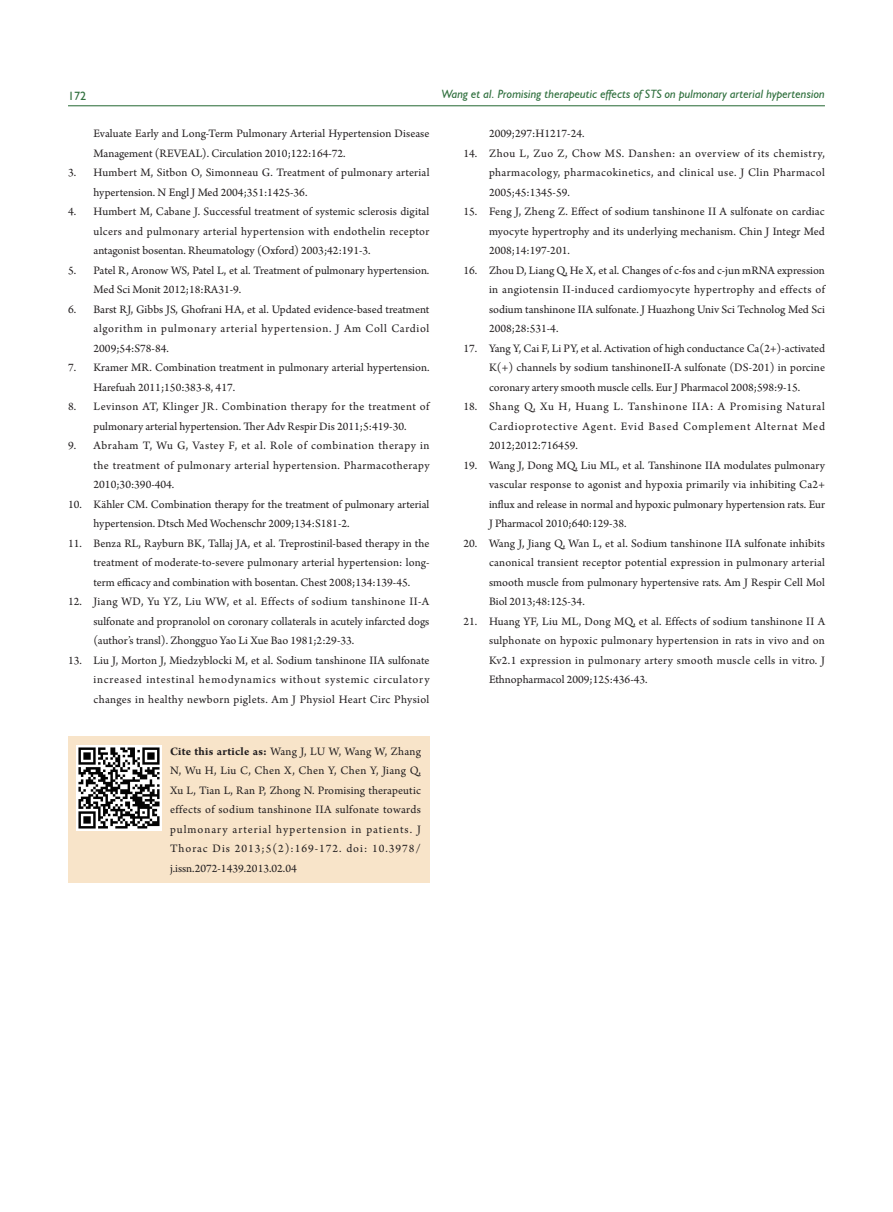
<style>
.page{position:relative;width:893px;height:1212px;background:#fff}
.page>*{position:absolute;margin:0;border:0;box-sizing:border-box;transform-origin:0 0}
.t1{font:12px/19.5px "Arno Pro";color:#231f20;text-align:justify}
.t2{font:12px/19.5px "Arno Pro";letter-spacing:.025em;color:#231f20;text-align:center}
.t3{font:italic 12px "Humanist 521 BT";color:#30703e}
.t4{font:12px "Humanist 521 BT";color:#30703e}
.s1{font-weight:700}
</style>
<div class="page">
<hr style="left:68px;top:105px;width:757px;height:1px;background:#30703e">
<div style="left:68px;top:737px;width:361px;height:146px;background:#f8e4c9"></div>
<img style="left:77px;top:745px;width:85px;height:85px">
<p class="t4" style="left:68px;top:88px;width:20px">172</p>
<p class="t3" style="left:441px;top:86px;width:385px">Wang et al. Promising therapeutic effects of STS on pulmonary arterial hypertension</p>
<p class="t1" style="left:94px;top:125px;width:337px">Evaluate Early and Long-Term Pulmonary Arterial Hypertension Disease<br>Management (REVEAL). Circulation 2010;122:164-72.</p>
<p class="t1" style="left:94px;top:164px;width:337px;text-indent:-26px">3. Humbert M, Sitbon O, Simonneau G. Treatment of pulmonary arterial hypertension. N Engl J Med 2004;351:1425-36.</p>
<p class="t1" style="left:94px;top:203px;width:337px;text-indent:-26px">4. Humbert M, Cabane J. Successful treatment of systemic sclerosis digital ulcers and pulmonary arterial hypertension with endothelin receptor antagonist bosentan. Rheumatology (Oxford) 2003;42:191-3.</p>
<p class="t1" style="left:94px;top:261px;width:337px;text-indent:-26px">5. Patel R, Aronow WS, Patel L, et al. Treatment of pulmonary hypertension.<br>Med Sci Monit 2012;18:RA31-9.</p>
<p class="t1" style="left:94px;top:300px;width:337px;text-indent:-26px">6. Barst RJ, Gibbs JS, Ghofrani HA, et al. Updated evidence-based treatment algorithm in pulmonary arterial hypertension. J Am Coll Cardiol 2009;54:S78-84.</p>
<p class="t1" style="left:94px;top:359px;width:337px;text-indent:-26px">7. Kramer MR. Combination treatment in pulmonary arterial hypertension.<br>Harefuah 2011;150:383-8, 417.</p>
<p class="t2" style="left:68px;top:398px;width:363px">8. Levinson AT, Klinger JR. Combination therapy for the treatment of pulmonary arterial hypertension. Ther Adv Respir Dis 2011;5:419-30.</p>
<p class="t1" style="left:94px;top:437px;width:337px;text-indent:-26px">9. Abraham T, Wu G, Vastey F, et al. Role of combination therapy in the treatment of pulmonary arterial hypertension. Pharmacotherapy 2010;30:390-404.</p>
<p class="t1" style="left:94px;top:495px;width:337px;text-indent:-26px">10. Kähler CM. Combination therapy for the treatment of pulmonary arterial hypertension. Dtsch Med Wochenschr 2009;134:S181-2.</p>
<p class="t1" style="left:94px;top:534px;width:338px;text-indent:-26px">11. Benza RL, Rayburn BK, Tallaj JA, et al. Treprostinil-based therapy in the treatment of moderate-to-severe pulmonary arterial hypertension: long&shy;term efficacy and combination with bosentan. Chest 2008;134:139-45.</p>
<p class="t1" style="left:94px;top:593px;width:337px;text-indent:-26px">12. Jiang WD, Yu YZ, Liu WW, et al. Effects of sodium tanshinone II-A sulfonate and propranolol on coronary collaterals in acutely infarcted dogs (author’s transl). Zhongguo Yao Li Xue Bao 1981;2:29-33.</p>
<p class="t1" style="left:94px;top:651px;width:337px;text-indent:-26px">13. Liu J, Morton J, Miedzyblocki M, et al. Sodium tanshinone IIA sulfonate increased intestinal hemodynamics without systemic circulatory changes in healthy newborn piglets. Am J Physiol Heart Circ Physiol</p>
<p class="t1" style="left:170px;top:742px;width:252px"><span class="s1">Cite this article as:</span> Wang J, LU W, Wang W, Zhang N, Wu H, Liu C, Chen X, Chen Y, Chen Y, Jiang Q, Xu L, Tian L, Ran P, Zhong N. Promising therapeutic effects of sodium tanshinone IIA sulfonate towards pulmonary arterial hypertension in patients. J Thorac Dis 2013;5(2):169-172. doi: 10.3978/ j.issn.2072-1439.2013.02.04</p>
<p class="t1" style="left:489px;top:125px;width:97px">2009;297:H1217-24.</p>
<p class="t1" style="left:489px;top:144px;width:337px;text-indent:-26px">14. Zhou L, Zuo Z, Chow MS. Danshen: an overview of its chemistry, pharmacology, pharmacokinetics, and clinical use. J Clin Pharmacol 2005;45:1345-59.</p>
<p class="t1" style="left:489px;top:203px;width:337px;text-indent:-26px">15. Feng J, Zheng Z. Effect of sodium tanshinone II A sulfonate on cardiac myocyte hypertrophy and its underlying mechanism. Chin J Integr Med 2008;14:197-201.</p>
<p class="t1" style="left:489px;top:261px;width:337px;text-indent:-26px">16. Zhou D, Liang Q, He X, et al. Changes of c-fos and c-jun mRNA expression in angiotensin II-induced cardiomyocyte hypertrophy and effects of sodium tanshinone IIA sulfonate. J Huazhong Univ Sci Technolog Med Sci 2008;28:531-4.</p>
<p class="t1" style="left:489px;top:339px;width:337px;text-indent:-26px">17. Yang Y, Cai F, Li PY, et al. Activation of high conductance Ca(2+)-activated K(+) channels by sodium tanshinoneII-A sulfonate (DS-201) in porcine coronary artery smooth muscle cells. Eur J Pharmacol 2008;598:9-15.</p>
<p class="t1" style="left:489px;top:398px;width:337px;text-indent:-26px">18. Shang Q, Xu H, Huang L. Tanshinone IIA: A Promising Natural Cardioprotective Agent. Evid Based Complement Alternat Med 2012;2012:716459.</p>
<p class="t1" style="left:489px;top:456px;width:337px;text-indent:-26px">19. Wang J, Dong MQ, Liu ML, et al. Tanshinone IIA modulates pulmonary vascular response to agonist and hypoxia primarily via inhibiting Ca2+ influx and release in normal and hypoxic pulmonary hypertension rats. Eur J Pharmacol 2010;640:129-38.</p>
<p class="t1" style="left:489px;top:534px;width:337px;text-indent:-26px">20. Wang J, Jiang Q, Wan L, et al. Sodium tanshinone IIA sulfonate inhibits canonical transient receptor potential expression in pulmonary arterial smooth muscle from pulmonary hypertensive rats. Am J Respir Cell Mol Biol 2013;48:125-34.</p>
<p class="t1" style="left:489px;top:612px;width:337px;text-indent:-26px">21. Huang YF, Liu ML, Dong MQ, et al. Effects of sodium tanshinone II A sulphonate on hypoxic pulmonary hypertension in rats in vivo and on Kv2.1 expression in pulmonary artery smooth muscle cells in vitro. J Ethnopharmacol 2009;125:436-43.</p>
</div>
